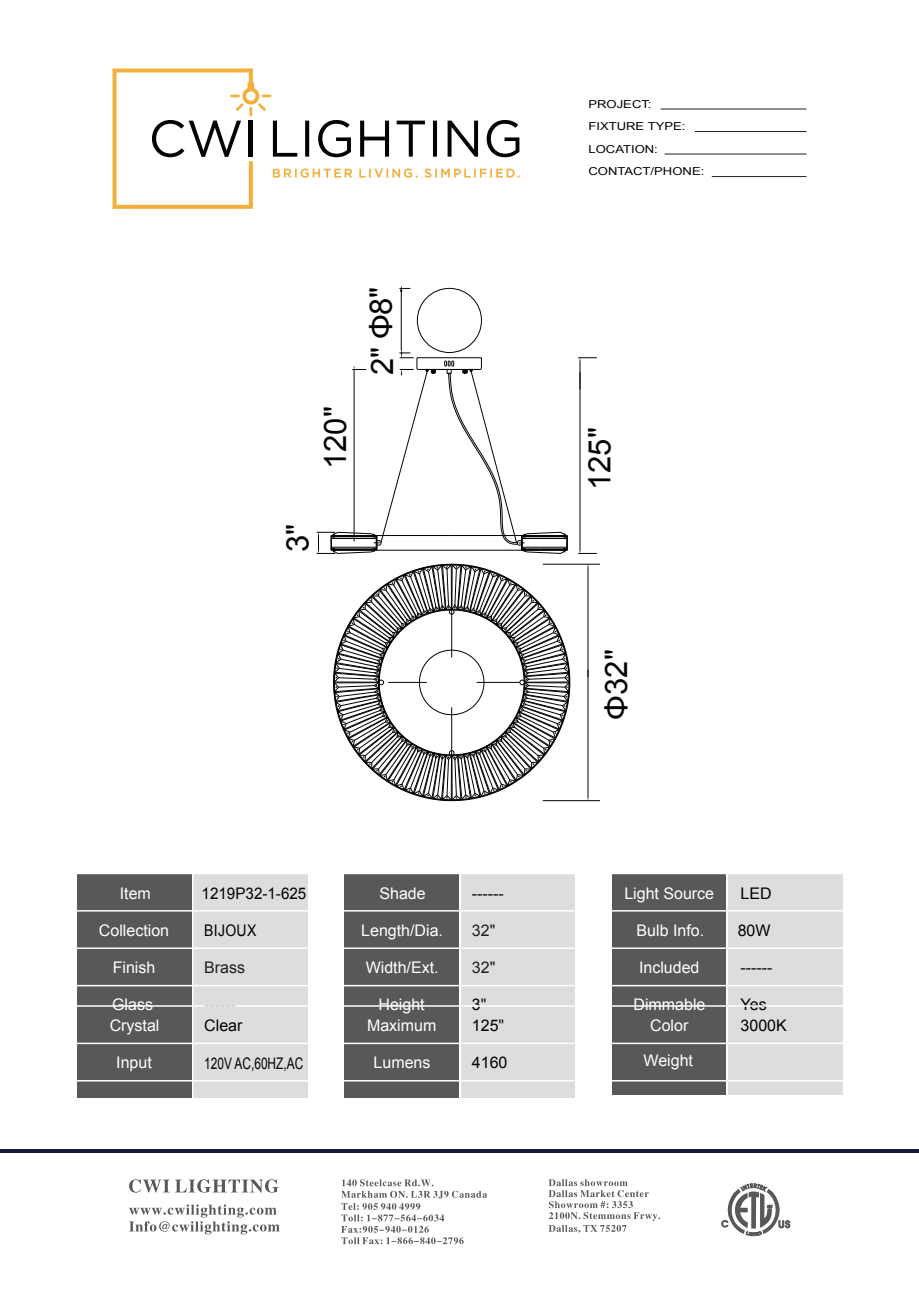
<style>
.page{position:relative;width:919px;height:1289px;background:#fff}
.page>*{position:absolute;margin:0;border:0;box-sizing:border-box;transform-origin:0 0}
.t1{font:30.9px "Arial";color:#030303}
.t2{font:16.05px/20.1px "Arial";color:#fff;text-align:center}
.t3{font:16.05px/20.1px "Arial";color:#030303}
.t4{font:16.05px "Arial";color:#030303;scale:.74 1}
.t5{font:16.05px "Arial";color:#030303;scale:.95 1}
.t6{font:16.05px "Arial";color:#231f20}
.t7{font:16.05px "Arial";color:#030303;scale:.88 1}
.t8{font:10.95px/22.4px "Arial";color:#030303;scale:1.19 1}
.s1{color:#231f20}
</style>
<div class="page">
<hr style="left:331px;top:550px;width:118px;height:1px;background:#030303">
<hr style="left:331px;top:535px;width:118px;height:1px;background:#030303">
<hr style="left:417px;top:357px;width:64px;height:1px;background:#030303">
<hr style="left:418px;top:369px;width:62px;height:1px;background:#030303">
<hr style="left:542px;top:564px;width:58px;height:1px;background:#030303">
<hr style="left:542px;top:800px;width:58px;height:1px;background:#030303">
<hr style="left:587px;top:567px;width:1px;height:110px;background:#030303">
<hr style="left:587px;top:670px;width:1px;height:127px;background:#030303">
<svg style="left:333px;top:564px;width:237px;height:237px"></svg>
<hr style="left:401px;top:290px;width:1px;height:60px;background:#030303">
<svg style="left:316px;top:350px;width:120px;height:204px"></svg>
<svg style="left:444px;top:355px;width:124px;height:199px"></svg>
<svg style="left:399px;top:285px;width:11px;height:7px"></svg>
<div style="left:417px;top:288px;width:65px;height:65px;border:1px solid #030303;border-radius:50%"></div>
<hr style="left:579px;top:372px;width:1px;height:178px;background:#030303">
<svg style="left:578px;top:357px;width:18px;height:32px"></svg>
<svg style="left:578px;top:550px;width:18px;height:4px"></svg>
<hr style="left:0;top:1149px;width:918px;height:4px;background:#171836">
<svg style="left:721px;top:1183px;width:69px;height:53px"></svg>
<svg style="left:341px;top:1179px;width:146px;height:65px"></svg>
<svg style="left:548px;top:1179px;width:112px;height:54px"></svg>
<svg style="left:129px;top:1179px;width:149px;height:13px"></svg>
<svg style="left:129px;top:1204px;width:150px;height:30px"></svg>
<div style="left:611px;top:873px;width:115px;height:221px;background:#57585a"></div>
<div style="left:77px;top:873px;width:114px;height:224px;background:#57585a"></div>
<div style="left:344px;top:873px;width:115px;height:224px;background:#57585a"></div>
<div style="left:728px;top:873px;width:114px;height:221px;background:#dcdddf"></div>
<div style="left:193px;top:873px;width:115px;height:224px;background:#dcdddf"></div>
<div style="left:460px;top:873px;width:115px;height:224px;background:#dcdddf"></div>
<hr style="left:76px;top:872px;width:767px;height:2px;background:#fff">
<hr style="left:76px;top:910px;width:767px;height:1px;background:#fff">
<hr style="left:76px;top:947px;width:767px;height:2px;background:#fff">
<hr style="left:76px;top:984px;width:767px;height:2px;background:#fff">
<hr style="left:76px;top:1005px;width:767px;height:1px;background:#fff">
<hr style="left:76px;top:1042px;width:767px;height:2px;background:#fff">
<hr style="left:76px;top:1079px;width:767px;height:2px;background:#fff">
<hr style="left:459px;top:857px;width:2px;height:240px;background:#fff">
<hr style="left:660px;top:109px;width:146px;height:1px;background:#231f20">
<hr style="left:694px;top:131px;width:112px;height:1px;background:#231f20">
<hr style="left:664px;top:154px;width:142px;height:1px;background:#231f20">
<hr style="left:711px;top:176px;width:95px;height:1px;background:#231f20">
<svg style="left:112px;top:68px;width:407px;height:141px"></svg>
<h1 class="t1" style="left:315px;top:469px;width:64px;rotate:-90deg">120"</h1>
<h1 class="t1" style="left:360px;top:375px;width:90px;rotate:-90deg">2" Φ8"</h1>
<h1 class="t1" style="left:277px;top:552px;width:30px;rotate:-90deg">3"</h1>
<p class="t2" style="left:120px;top:883px;width:33px">Item</p>
<p class="t2" style="left:99px;top:920px;width:72px">Collection</p>
<p class="t2" style="left:113px;top:957px;width:44px">Finish</p>
<p class="t2" style="left:110px;top:994px;width:51px;text-align:left">Glass<br>Crystal</p>
<p class="t2" style="left:116px;top:1052px;width:37px">Input</p>
<p class="t5" style="left:202px;top:882px;width:112px">1219P32-1-625</p>
<p class="t2" style="left:379px;top:883px;width:48px">Shade</p>
<p class="t2" style="left:361px;top:920px;width:83px">Length/Dia.</p>
<p class="t2" style="left:365px;top:957px;width:74px">Width/Ext.</p>
<p class="t2" style="left:367px;top:994px;width:71px">Height<br>Maximum</p>
<p class="t3" style="left:472px;top:883px;width:33px">------</p>
<p class="t6" style="left:472px;top:920px;width:25px">32"</p>
<p class="t7" style="left:204px;top:920px;width:61px">BIJOUX</p>
<p class="t6" style="left:204px;top:957px;width:42px">Brass</p>
<p class="t6" style="left:472px;top:957px;width:25px">32"</p>
<p class="t3" style="left:472px;top:994px;width:34px">3<span class="s1">"<br></span>125<span class="s1">"</span></p>
<p class="t3" style="left:472px;top:1052px;width:37px">4160</p>
<p class="t3" style="left:204px;top:994px;width:40px">------<br>Clear</p>
<p class="t4" style="left:204px;top:1052px;width:135px">120V AC,60HZ,AC</p>
<p class="t2" style="left:373px;top:1052px;width:58px">Lumens</p>
<p class="t8" style="left:588px;top:93px;width:99px">PROJECT:<br>FIXTURE TYPE:<br>LOCATION:<br>CONTACT/PHONE:</p>
<h1 class="t1" style="left:579px;top:490px;width:64px;rotate:-90deg">125"</h1>
<h1 class="t1" style="left:596px;top:719px;width:72px;rotate:-90deg">Φ32"</h1>
<p class="t2" style="left:624px;top:883px;width:91px">Light Source</p>
<p class="t2" style="left:636px;top:920px;width:69px">Bulb Info.</p>
<p class="t2" style="left:639px;top:957px;width:62px">Included</p>
<p class="t2" style="left:633px;top:994px;width:73px">Dimmable<br>Color</p>
<p class="t2" style="left:643px;top:1050px;width:51px">Weight</p>
<p class="t3" style="left:740px;top:883px;width:33px">LED</p>
<p class="t3" style="left:737px;top:920px;width:34px">80W</p>
<p class="t3" style="left:740px;top:957px;width:33px">------</p>
<p class="t3" style="left:740px;top:994px;width:48px">Yes<br>3000K</p>
</div>
